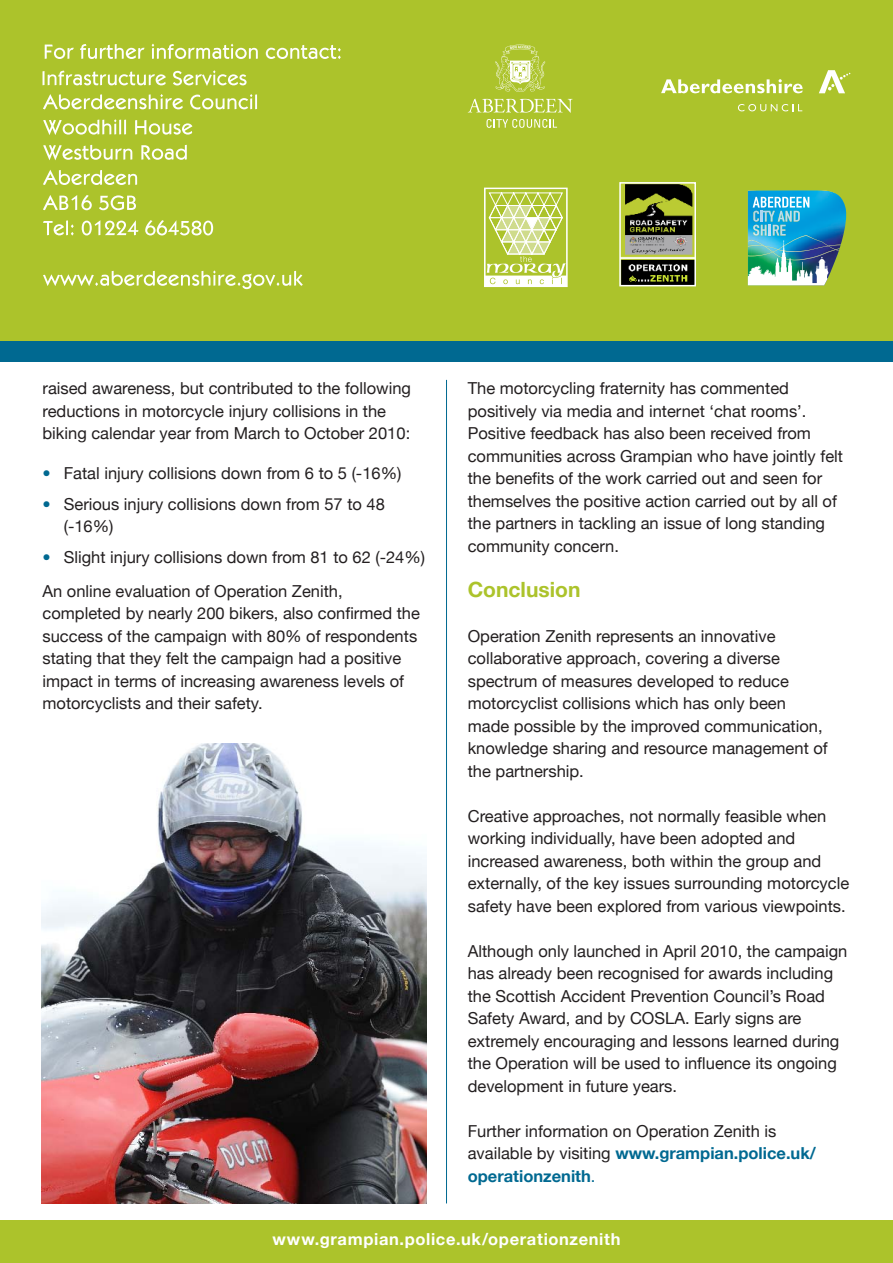
<style>
.page{position:relative;width:893px;height:1263px;background:#fff}
.page>*{position:absolute;margin:0;border:0;box-sizing:border-box;transform-origin:0 0}
.Sub_head{font:700 21px "Helvetica Neue";color:#acc32b}
.body_text{font:16.5px/22.5px "Helvetica Neue";color:#231f20}
.body_text_indent{font:16.5px/22.5px "Helvetica Neue";color:#231f20}
.t1{font:700 16.5px "Helvetica Neue";letter-spacing:.04em;color:#fff}
.s1{color:#006991}
.s2{font-weight:700;color:#006991}
</style>
<div class="page">
<div style="left:0;top:1220px;width:893px;height:43px;background:#acc32b"></div>
<hr style="left:446px;top:380px;width:1px;height:823px;background:#006991">
<img style="left:42px;top:743px;width:384px;height:460px">
<div style="left:0;top:340px;width:893px;height:21px;background:#006991"></div>
<div style="left:0;top:0;width:893px;height:340px;background:#acc32b"></div>
<img style="left:748px;top:190px;width:99px;height:55px">
<img style="left:829px;top:240px;width:11px;height:22px">
<img style="left:829px;top:235px;width:10px;height:21px">
<img style="left:829px;top:249px;width:7px;height:3px">
<img style="left:748px;top:197px;width:81px;height:88px">
<svg style="left:661px;top:79px;width:142px;height:14px"></svg>
<svg style="left:738px;top:104px;width:64px;height:7px"></svg>
<svg style="left:819px;top:70px;width:31px;height:23px"></svg>
<svg style="left:487px;top:192px;width:78px;height:92px"></svg>
<div style="left:484px;top:188px;width:84px;height:99px;border:2px solid #fff"></div>
<svg style="left:468px;top:99px;width:104px;height:14px"></svg>
<svg style="left:486px;top:119px;width:71px;height:9px"></svg>
<svg style="left:495px;top:45px;width:51px;height:47px"></svg>
<img style="left:622px;top:185px;width:71px;height:98px">
<div style="left:619px;top:182px;width:77px;height:104px;border:2px solid #fff"></div>
<svg style="left:43px;top:270px;width:260px;height:19px"></svg>
<svg style="left:43px;top:220px;width:170px;height:16px"></svg>
<svg style="left:43px;top:195px;width:93px;height:15px"></svg>
<svg style="left:43px;top:170px;width:94px;height:15px"></svg>
<svg style="left:43px;top:145px;width:144px;height:15px"></svg>
<svg style="left:43px;top:119px;width:149px;height:16px"></svg>
<svg style="left:43px;top:94px;width:214px;height:15px"></svg>
<svg style="left:45px;top:44px;width:296px;height:15px"></svg>
<svg style="left:43px;top:70px;width:204px;height:16px"></svg>
<p class="body_text" style="left:43px;top:377px;width:370px">raised awareness, but contributed to the following reductions in motorcycle injury collisions in the biking calendar year from March to October 2010:</p>
<p class="body_text_indent" style="left:43px;top:461px;width:360px"><span class="s1">•</span> Fatal injury collisions down from 6 to 5 (-16%)</p>
<p class="body_text_indent" style="left:64px;top:492px;width:323px;text-indent:-21px"><span class="s1">•</span> Serious injury collisions down from 57 to 48 (-16%)</p>
<p class="body_text_indent" style="left:43px;top:546px;width:384px"><span class="s1">•</span> Slight injury collisions down from 81 to 62 (-24%)</p>
<p class="body_text" style="left:43px;top:579px;width:379px">An online evaluation of Operation Zenith, completed by nearly 200 bikers, also confirmed the success of the campaign with 80% of respondents stating that they felt the campaign had a positive impact in terms of increasing awareness levels of motorcyclists and their safety.</p>
<p class="body_text" style="left:468px;top:377px;width:377px">The motorcycling fraternity has commented positively via media and internet ‘chat rooms’.<br>Positive feedback has also been received from communities across Grampian who have jointly felt the benefits of the work carried out and seen for themselves the positive action carried out by all of the partners in tackling an issue of long standing community concern.</p>
<p class="Sub_head" style="left:468px;top:576px;width:114px">Conclusion</p>
<p class="body_text" style="left:468px;top:624px;width:362px">Operation Zenith represents an innovative collaborative approach, covering a diverse spectrum of measures developed to reduce motorcyclist collisions which has only been made possible by the improved communication, knowledge sharing and resource management of the partnership.</p>
<p class="body_text" style="left:468px;top:804px;width:383px">Creative approaches, not normally feasible when working individually, have been adopted and increased awareness, both within the group and externally, of the key issues surrounding motorcycle safety have been explored from various viewpoints.</p>
<p class="body_text" style="left:468px;top:939px;width:381px">Although only launched in April 2010, the campaign has already been recognised for awards including the Scottish Accident Prevention Council’s Road Safety Award, and by COSLA. Early signs are extremely encouraging and lessons learned during the Operation will be used to influence its ongoing development in future years.</p>
<p class="body_text" style="left:468px;top:1119px;width:350px">Further information on Operation Zenith is available by visiting <span class="s2">www.grampian.police.uk/ operationzenith</span><span class="s1">.</span></p>
<p class="t1" style="left:272px;top:1229px;width:350px">www.grampian.police.uk/operationzenith</p>
</div>
